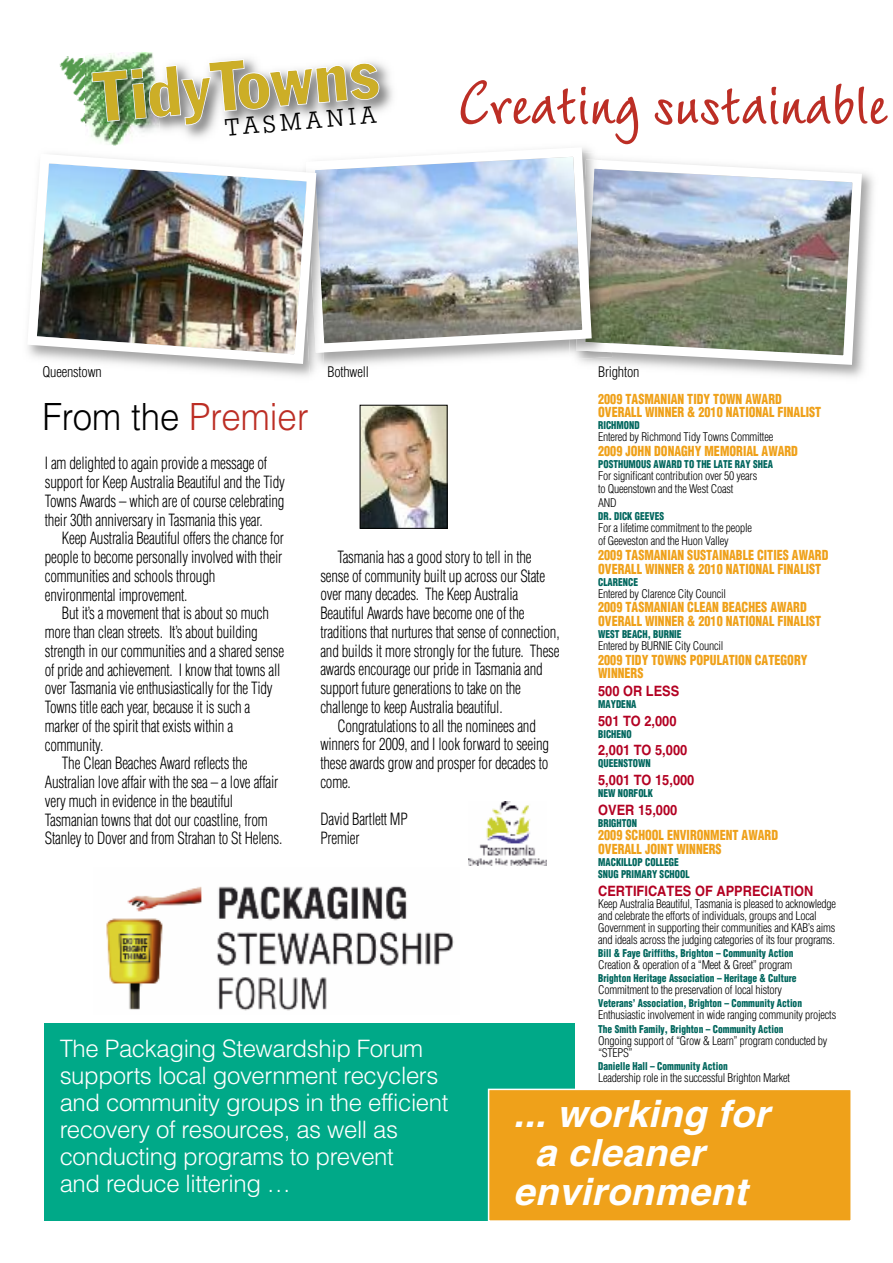
<style>
.page{position:relative;width:893px;height:1263px;background:#fff}
.page>*{position:absolute;margin:0;border:0;box-sizing:border-box;transform-origin:0 0}
.t1{font:700 75px "LT Wiesbaden Swing";color:#bc2e25;scale:.93 1}
.t2{font:italic 700 37.5px "Helvetica";letter-spacing:.005em;color:#fff}
.t3{font:300 37.5px "Helvetica";color:#000;scale:.93 1}
.t4{font:300 24px/27px "Helvetica";letter-spacing:-.015em;color:#fff}
.t5{font:300 23.4px "Stafford";color:#000}
.t6{font:300 condensed 16.5px/18.8px "Helvetica";letter-spacing:-.015em;color:#000;scale:.9 1}
.t7{font:700 14.25px "Helvetica";color:#b30022;scale:.9 1}
.t8{font:300 condensed 14.25px "Helvetica";letter-spacing:-.015em;color:#000}
.t9{font:900 condensed 13.5px/13.5px "Helvetica";color:#efa11a;scale:.9 1}
.t10{font:300 condensed 11.7px/12px "Helvetica";letter-spacing:-.02em;color:#000}
.t11{font:900 condensed 10.5px/12px "Helvetica";color:#00665d;scale:.9 1}
.s1{color:#bc2e25}
</style>
<div class="page">
<svg style="left:601px;top:156px;width:266px;height:214px"></svg>
<div style="left:44px;top:1023px;width:530px;height:197px;background:#00a988"></div>
<img style="left:362px;top:407px;width:83px;height:120px">
<div style="left:360px;top:405px;width:87px;height:124px;border:1px solid #000"></div>
<div style="left:489px;top:1090px;width:361px;height:130px;background:#efa11a"></div>
<div style="left:488px;top:1089px;width:364px;height:133px;border:2px solid #fff"></div>
<img style="left:469px;top:801px;width:77px;height:64px">
<img style="left:106px;top:886px;width:348px;height:125px">
<img style="left:59px;top:56px;width:57px;height:90px">
<img style="left:161px;top:58px;width:232px;height:80px">
<img style="left:85px;top:52px;width:76px;height:93px">
<svg style="left:91px;top:59px;width:289px;height:66px"></svg>
<img style="left:569px;top:155px;width:43px;height:204px">
<img style="left:596px;top:159px;width:16px;height:193px">
<img style="left:596px;top:169px;width:15px;height:174px">
<svg style="left:324px;top:148px;width:272px;height:210px;background:#bdc4cb"></svg>
<img style="left:299px;top:353px;width:25px;height:20px">
<img style="left:321px;top:165px;width:16px;height:188px">
<img style="left:321px;top:169px;width:16px;height:174px">
<img style="left:24px;top:151px;width:297px;height:218px">
<h3 class="t5" style="left:224px;top:114px;width:153px;rotate:-5deg">TASMANIA</h3>
<h1 class="t1" style="left:457px;top:68px;width:464px">Creating sustainable</h1>
<p class="t8" style="left:43px;top:364px;width:61px">Queenstown</p>
<p class="t8" style="left:327px;top:364px;width:43px">Bothwell</p>
<p class="t8" style="left:598px;top:364px;width:43px">Brighton</p>
<p class="t9" style="left:598px;top:392px;width:249px">2009 TASMANIAN TIDY TOWN AWARD<br>OVERALL WINNER &amp; 2010 NATIONAL FINALIST</p>
<p class="t11" style="left:598px;top:420px;width:48px">RICHMOND</p>
<p class="t10" style="left:598px;top:431px;width:177px">Entered by Richmond Tidy Towns Committee</p>
<p class="t9" style="left:598px;top:445px;width:224px">2009 JOHN DONAGHY MEMORIAL AWARD</p>
<p class="t11" style="left:598px;top:458px;width:196px">POSTHUMOUS AWARD TO THE LATE RAY SHEA</p>
<p class="t10" style="left:598px;top:469px;width:161px;line-height:13.4px">For significant contribution over 50 years to Queenstown and the West Coast<br>AND</p>
<p class="t11" style="left:598px;top:510px;width:75px">DR. DICK GEEVES</p>
<p class="t10" style="left:598px;top:521px;width:155px;line-height:13.4px">For a lifetime commitment to the people of Geeveston and the Huon Valley</p>
<p class="t9" style="left:598px;top:549px;width:257px">2009 TASMANIAN SUSTAINABLE CITIES AWARD<br>OVERALL WINNER &amp; 2010 NATIONAL FINALIST</p>
<p class="t11" style="left:598px;top:576px;width:46px">CLARENCE</p>
<p class="t10" style="left:598px;top:587px;width:130px">Entered by Clarence City Council</p>
<p class="t9" style="left:598px;top:601px;width:249px">2009 TASMANIAN CLEAN BEACHES AWARD<br>OVERALL WINNER &amp; 2010 NATIONAL FINALIST</p>
<p class="t11" style="left:598px;top:628px;width:94px">WEST BEACH, BURNIE</p>
<p class="t10" style="left:598px;top:640px;width:127px">Entered by BURNIE City Council</p>
<p class="t9" style="left:598px;top:653px;width:234px">2009 TIDY TOWNS POPULATION CATEGORY<br>WINNERS</p>
<p class="t7" style="left:598px;top:686px;width:92px">500 OR LESS</p>
<p class="t11" style="left:598px;top:698px;width:44px">MAYDENA</p>
<p class="t7" style="left:598px;top:715px;width:89px">501 TO 2,000</p>
<p class="t11" style="left:598px;top:728px;width:39px">BICHENO</p>
<p class="t7" style="left:598px;top:745px;width:100px">2,001 TO 5,000</p>
<p class="t11" style="left:598px;top:758px;width:60px">QUEENSTOWN</p>
<p class="t7" style="left:598px;top:775px;width:108px">5,001 TO 15,000</p>
<p class="t11" style="left:598px;top:787px;width:62px">NEW NORFOLK</p>
<p class="t7" style="left:598px;top:805px;width:89px">OVER 15,000</p>
<p class="t11" style="left:598px;top:817px;width:45px">BRIGHTON</p>
<p class="t9" style="left:598px;top:829px;width:201px">2009 SCHOOL ENVIRONMENT AWARD<br>OVERALL JOINT WINNERS</p>
<p class="t11" style="left:598px;top:856px;width:103px">MACKILLOP COLLEGE<br>SNUG PRIMARY SCHOOL</p>
<p class="t7" style="left:598px;top:885px;width:241px">CERTIFICATES OF APPRECIATION</p>
<p class="t10" style="left:598px;top:897px;width:239px">Keep Australia Beautiful, Tasmania is pleased to acknowledge and celebrate the efforts of individuals, groups and Local Government in supporting their communities and KAB’s aims and ideals across the judging categories of its four programs.</p>
<p class="t11" style="left:598px;top:947px;width:219px">Bill &amp; Faye Griffiths, Brighton – Community Action</p>
<p class="t10" style="left:598px;top:959px;width:196px">Creation &amp; operation of a “Meet &amp; Greet” program</p>
<p class="t11" style="left:598px;top:972px;width:222px">Brighton Heritage Association – Heritage &amp; Culture</p>
<p class="t10" style="left:598px;top:984px;width:186px">Commitment to the preservation of local history</p>
<p class="t11" style="left:598px;top:998px;width:228px">Veterans’ Association, Brighton – Community Action</p>
<p class="t10" style="left:598px;top:1009px;width:240px">Enthusiastic involvement in wide ranging community projects</p>
<p class="t11" style="left:598px;top:1023px;width:207px">The Smith Family, Brighton – Community Action</p>
<p class="t10" style="left:598px;top:1035px;width:231px">Ongoing support of “Grow &amp; Learn” program conducted by “STEPS”</p>
<p class="t11" style="left:598px;top:1060px;width:146px">Danielle Hall – Community Action</p>
<p class="t10" style="left:598px;top:1072px;width:194px">Leadership role in the successful Brighton Market</p>
<h2 class="t2" style="left:513px;top:1100px;width:258px">... working for</h2>
<h2 class="t2" style="left:535px;top:1139px;width:171px">a cleaner</h2>
<h2 class="t2" style="left:513px;top:1178px;width:235px">environment</h2>
<h2 class="t3" style="left:43px;top:396px;width:288px">From the <span class="s1">Premier</span></h2>
<p class="t6" style="left:45px;top:454px;width:268px">I am delighted to again provide a message of support for Keep Australia Beautiful and the Tidy Towns Awards – which are of course celebrating their 30th anniversary in Tasmania this year.</p>
<p class="t6" style="left:45px;top:529px;width:267px;text-indent:17px">Keep Australia Beautiful offers the chance for people to become personally involved with their communities and schools through environmental improvement.</p>
<p class="t6" style="left:62px;top:604px;width:232px">But it’s a movement that is about so much</p>
<p class="t6" style="left:45px;top:623px;width:238px">more than clean streets. It’s about building</p>
<p class="t6" style="left:45px;top:642px;width:267px">strength in our communities and a shared sense</p>
<p class="t6" style="left:45px;top:661px;width:263px">of pride and achievement. I know that towns all</p>
<p class="t6" style="left:45px;top:679px;width:255px">over Tasmania vie enthusiastically for the Tidy</p>
<p class="t6" style="left:45px;top:698px;width:230px">Towns title each year, because it is such a</p>
<p class="t6" style="left:45px;top:717px;width:211px">marker of the spirit that exists within a</p>
<p class="t6" style="left:45px;top:736px;width:66px">community.</p>
<p class="t6" style="left:62px;top:754px;width:208px">The Clean Beaches Award reflects the</p>
<p class="t6" style="left:45px;top:773px;width:261px">Australian love affair with the sea – a love affair</p>
<p class="t6" style="left:45px;top:792px;width:211px">very much in evidence in the beautiful</p>
<p class="t6" style="left:45px;top:811px;width:249px">Tasmanian towns that dot our coastline, from</p>
<p class="t6" style="left:45px;top:829px;width:265px">Stanley to Dover and from Strahan to St Helens.</p>
<p class="t6" style="left:320px;top:548px;width:267px;text-indent:17px">Tasmania has a good story to tell in the sense of community built up across our State over many decades. The Keep Australia Beautiful Awards have become one of the traditions that nurtures that sense of connection, and builds it more strongly for the future. These awards encourage our pride in Tasmania and support future generations to take on the challenge to keep Australia beautiful.</p>
<p class="t6" style="left:320px;top:717px;width:256px;text-indent:17px">Congratulations to all the nominees and winners for 2009, and I look forward to seeing these awards grow and prosper for decades to come.</p>
<p class="t6" style="left:320px;top:810px;width:99px">David Bartlett MP<br>Premier</p>
<h3 class="t4" style="left:60px;top:1035px;width:390px">The Packaging Stewardship Forum supports local government recyclers and community groups in the efficient recovery of resources, as well as conducting programs to prevent<br>and reduce littering …</h3>
</div>
